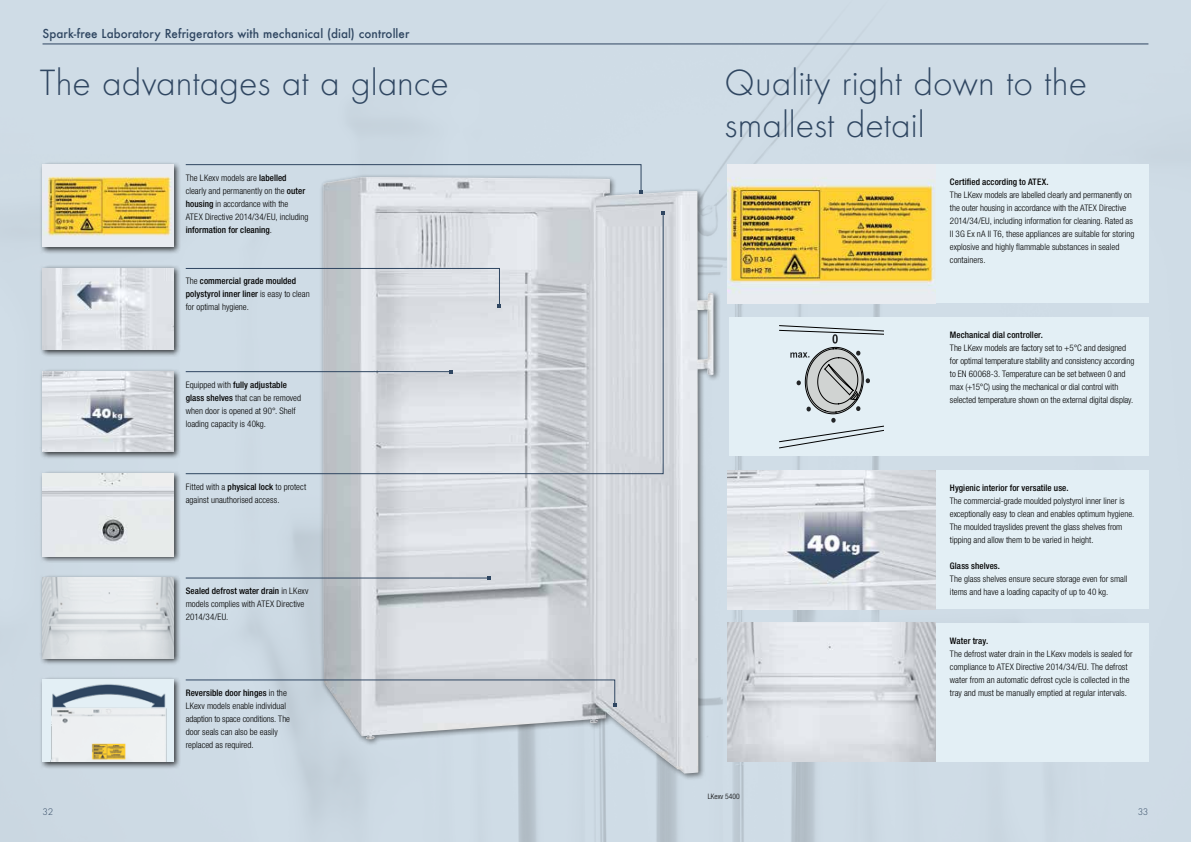
<style>
.page{position:relative;width:1191px;height:842px;background:#cfdce6}
.page>*{position:absolute;margin:0;border:0;box-sizing:border-box;transform-origin:0 0}
.t1{font:300 38px/42px "Futura";color:#2f4661}
.t2{font:500 12px "Futura";letter-spacing:.005em;color:#2f4661}
.t3{font:300 10px "Futura";color:#2f4661}
.t4{font:300 condensed 9px/13px "Helvetica Neue LTW1 G";color:#000}
.t5{font:500 condensed 9px/13px "Helvetica Neue LTW1 G";letter-spacing:.01em;color:#000}
.t6{font:300 condensed 7.5px "Helvetica Neue LTW1 G";color:#000}
.s1{font-weight:500}
.s2{font-weight:300}
</style>
<div class="page">
<div style="left:320px;top:174px;width:401px;height:607px;background:#000;opacity:.5"></div>
<img style="left:323px;top:177px;width:390px;height:597px">
<div style="left:39px;top:265px;width:142px;height:92px;background:#000;opacity:.75"></div>
<img style="left:43px;top:268px;width:131px;height:82px">
<div style="left:39px;top:161px;width:142px;height:93px;background:#000;opacity:.75"></div>
<img style="left:43px;top:164px;width:131px;height:83px">
<div style="left:39px;top:574px;width:142px;height:92px;background:#000;opacity:.75"></div>
<img style="left:43px;top:578px;width:131px;height:80px">
<div style="left:39px;top:470px;width:142px;height:93px;background:#000;opacity:.75"></div>
<img style="left:43px;top:473px;width:131px;height:83px">
<div style="left:39px;top:676px;width:142px;height:93px;background:#000;opacity:.75"></div>
<div style="left:43px;top:680px;width:131px;height:82px;background:#e3eff5"></div>
<img style="left:50px;top:684px;width:117px;height:78px">
<img style="left:727px;top:470px;width:208px;height:139px">
<img style="left:727px;top:623px;width:208px;height:139px">
<img style="left:727px;top:164px;width:208px;height:139px">
<div style="left:39px;top:368px;width:142px;height:91px;background:#000;opacity:.75"></div>
<img style="left:43px;top:371px;width:131px;height:81px">
<hr style="left:43px;top:44px;width:1105px;height:1px;background:#2f4661">
<svg style="left:185px;top:215px;width:478px;height:259px;background:#d1d7de"></svg>
<hr style="left:186px;top:578px;width:303px;height:1px;background:#2f4661">
<svg style="left:185px;top:164px;width:458px;height:30px;background:#cad4dd"></svg>
<svg style="left:185px;top:268px;width:316px;height:40px;background:#cdd5dd"></svg>
<svg style="left:449px;top:370px;width:4px;height:4px"></svg>
<svg style="left:661px;top:211px;width:4px;height:4px"></svg>
<svg style="left:487px;top:576px;width:4px;height:4px"></svg>
<svg style="left:185px;top:679px;width:431px;height:28px;background:#c6cdd5"></svg>
<div style="left:935px;top:164px;width:213px;height:139px;background:#e3eff5"></div>
<div style="left:935px;top:317px;width:213px;height:139px;background:#e3eff5"></div>
<div style="left:935px;top:470px;width:213px;height:139px;background:#e3eff5"></div>
<div style="left:935px;top:623px;width:213px;height:139px;background:#e3eff5"></div>
<div style="left:729px;top:317px;width:206px;height:139px;background:#e3eff5"></div>
<svg style="left:779px;top:325px;width:104px;height:124px"></svg>
<h2 class="t2" style="left:43px;top:26px;width:368px">Spark-free Laboratory Refrigerators with mechanical (dial) controller</h2>
<h1 class="t1" style="left:40px;top:62px;width:411px">The advantages at a glance</h1>
<h1 class="t1" style="left:724px;top:62px;width:364px">Quality right down to the smallest detail</h1>
<p class="t4" style="left:186px;top:171px;width:124px">The LKexv models are <span class="s1">labelled </span>clearly and permanently on the <span class="s1">outer housing</span> in accordance with the<br>ATEX Directive 2014/34/EU, including <span class="s1">information for cleaning</span>.</p>
<p class="t5" style="left:186px;top:275px;width:125px"><span class="s2">The</span> commercial grade moulded polystyrol inner liner <span class="s2">is easy to clean for optimal hygiene.</span></p>
<p class="t4" style="left:186px;top:378px;width:117px">Equipped with <span class="s1">fully adjustable glass shelves</span> that can be removed when door is opened at 90°. Shelf loading capacity is 40kg.</p>
<p class="t4" style="left:186px;top:480px;width:122px">Fitted with a <span class="s1">physical lock</span> to protect against unauthorised access.</p>
<p class="t4" style="left:186px;top:584px;width:124px"><span class="s1">Sealed defrost water drain</span> in LKexv models complies with ATEX Directive<br>2014/34/EU.</p>
<p class="t4" style="left:186px;top:686px;width:106px"><span class="s1">Reversible door hinges</span> in the<br>LKexv models enable individual adaption to space conditions. The door seals can also be easily replaced as required.</p>
<p class="t6" style="left:707px;top:792px;width:33px">LKexv 5400</p>
<p class="t5" style="left:950px;top:175px;width:100px">Certified according to ATEX.</p>
<p class="t4" style="left:950px;top:188px;width:186px">The LKexv models are labelled clearly and permanently on the outer housing in accordance with the ATEX Directive 2014/34/EU, including information for cleaning. Rated as II 3G Ex nA II T6, these appliances are suitable for storing explosive and highly flammable substances in sealed containers.</p>
<p class="t5" style="left:950px;top:328px;width:94px">Mechanical dial controller.</p>
<p class="t4" style="left:950px;top:341px;width:186px">The LKexv models are factory set to +5°C and designed for optimal temperature stability and consistency according to EN 60068-3. Temperature can be set between 0 and max (+15°C) using the mechanical or dial control with selected temperature shown on the external digital display.</p>
<p class="t5" style="left:950px;top:481px;width:120px">Hygienic interior for versatile use.</p>
<p class="t4" style="left:950px;top:494px;width:186px">The commercial-grade moulded polystyrol inner liner is exceptionally easy to clean and enables optimum hygiene.<br>The moulded trayslides prevent the glass shelves from tipping and allow them to be varied in height.</p>
<p class="t5" style="left:950px;top:559px;width:52px">Glass shelves.</p>
<p class="t4" style="left:950px;top:572px;width:179px">The glass shelves ensure secure storage even for small items and have a loading capacity of up to 40 kg.</p>
<p class="t5" style="left:950px;top:634px;width:40px">Water tray.</p>
<p class="t4" style="left:950px;top:647px;width:184px">The defrost water drain in the LKexv models is sealed for compliance to ATEX Directive 2014/34/EU. The defrost water from an automatic defrost cycle is collected in the tray and must be manually emptied at regular intervals.</p>
<p class="t3" style="left:43px;top:806px;width:12px">32</p>
<p class="t3" style="left:1137px;top:806px;width:12px">33</p>
</div>
